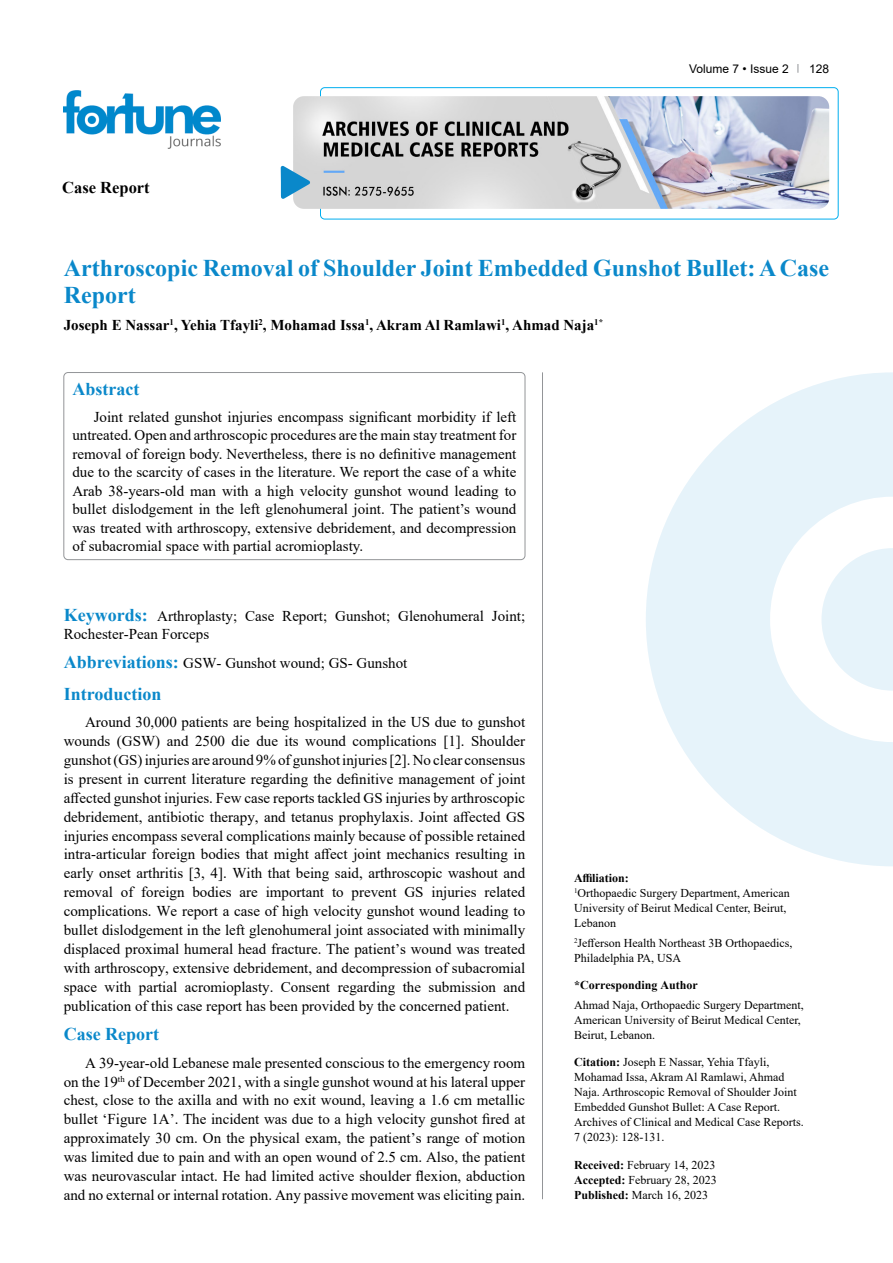
<style>
.page{position:relative;width:893px;height:1263px;background:#fff}
.page>*{position:absolute;margin:0;border:0;box-sizing:border-box;transform-origin:0 0}
.t1{font:700 24px/27px "Times New Roman";color:#0a88ca}
.t2{font:700 18px "Times New Roman";color:#0a88ca}
.t3{font:700 16.5px "Times New Roman";color:#000}
.t4{font:15px/18.9px "Times New Roman";color:#000;text-align:justify}
.t5{font:700 15px "Times New Roman";color:#000}
.t6{font:12px/15px "Times New Roman";color:#000}
.t7{font:700 12px "Times New Roman";color:#000}
.t8{font:12px "Arial";color:#000}
.s1{font-weight:700;font-size:18px;color:#0a88ca}
.s2{font-weight:700}
</style>
<div class="page">
<div style="left:320px;top:87px;width:518px;height:132px;border:1px solid #00aeef;border-radius:4px"></div>
<img style="left:64px;top:90px;width:157px;height:59px">
<img style="left:293px;top:96px;width:536px;height:113px">
<svg style="left:281px;top:166px;width:29px;height:33px"></svg>
<hr style="left:542px;top:372px;width:1px;height:827px;background:#939598">
<svg style="left:646px;top:372px;width:247px;height:494px;fill:#e6f3fa"></svg>
<svg style="left:821px;top:548px;width:72px;height:143px"></svg>
<div style="left:64px;top:372px;width:461px;height:188px;border:1px solid #939598;border-radius:4px"></div>
<p class="t3" style="left:62px;top:175px;width:89px">Case Report</p>
<p class="t8" style="left:689px;top:60px;width:101px">Volume 7 • Issue 2</p>
<p class="t8" style="left:809px;top:60px;width:22px">128</p>
<h1 class="t1" style="left:64px;top:254px;width:767px">Arthroscopic Removal of Shoulder Joint Embedded Gunshot Bullet: A Case<br>Report</h1>
<p class="t5" style="left:64px;top:314px;width:541px">Joseph E Nassar<sup>1</sup>, Yehia Tfayli<sup>2</sup>, Mohamad Issa<sup>1</sup>, Akram Al Ramlawi<sup>1</sup>, Ahmad Naja<sup>1*</sup></p>
<p class="t2" style="left:72px;top:376px;width:68px">Abstract</p>
<p class="t4" style="left:72px;top:407px;width:445px;line-height:18.5px;text-indent:21px">Joint related gunshot injuries encompass significant morbidity if left untreated. Open and arthroscopic procedures are the main stay treatment for removal of foreign body. Nevertheless, there is no definitive management due to the scarcity of cases in the literature. We report the case of a white Arab 38-years-old man with a high velocity gunshot wound leading to bullet dislodgement in the left glenohumeral joint. The patient’s wound was treated with arthroscopy, extensive debridement, and decompression of subacromial space with partial acromioplasty.</p>
<p class="t4" style="left:64px;top:606px;width:463px;line-height:18.5px"><span class="s1">Keywords:</span> Arthroplasty; Case Report; Gunshot; Glenohumeral Joint;<br>Rochester-Pean Forceps</p>
<p class="t4" style="left:64px;top:653px;width:345px"><span class="s1">Abbreviations:</span> GSW- Gunshot wound; GS- Gunshot</p>
<p class="t2" style="left:64px;top:681px;width:99px">Introduction</p>
<p class="t4" style="left:64px;top:712px;width:463px;text-indent:21px">Around 30,000 patients are being hospitalized in the US due to gunshot wounds (GSW) and 2500 die due its wound complications [1]. Shoulder gunshot (GS) injuries are around 9% of gunshot injuries [2]. No clear consensus is present in current literature regarding the definitive management of joint affected gunshot injuries. Few case reports tackled GS injuries by arthroscopic debridement, antibiotic therapy, and tetanus prophylaxis. Joint affected GS injuries encompass several complications mainly because of possible retained intra-articular foreign bodies that might affect joint mechanics resulting in early onset arthritis [3, 4]. With that being said, arthroscopic washout and removal of foreign bodies are important to prevent GS injuries related complications. We report a case of high velocity gunshot wound leading to bullet dislodgement in the left glenohumeral joint associated with minimally displaced proximal humeral head fracture. The patient’s wound was treated with arthroscopy, extensive debridement, and decompression of subacromial space with partial acromioplasty. Consent regarding the submission and publication of this case report has been provided by the concerned patient.</p>
<p class="t2" style="left:64px;top:1021px;width:97px">Case Report</p>
<p class="t4" style="left:64px;top:1053px;width:463px;text-indent:21px">A 39-year-old Lebanese male presented conscious to the emergency room on the 19<sup>th</sup> of December 2021, with a single gunshot wound at his lateral upper chest, close to the axilla and with no exit wound, leaving a 1.6 cm metallic bullet ‘Figure 1A’. The incident was due to a high velocity gunshot fired at approximately 30 cm. On the physical exam, the patient’s range of motion was limited due to pain and with an open wound of 2.5 cm. Also, the patient was neurovascular intact. He had limited active shoulder flexion, abduction and no external or internal rotation. Any passive movement was eliciting pain.</p>
<p class="t6" style="left:574px;top:870px;width:217px"><span class="s2">Affiliation:<br></span><sup>1</sup>Orthopaedic Surgery Department, American<br>University of Beirut Medical Center, Beirut,<br>Lebanon</p>
<p class="t6" style="left:574px;top:935px;width:220px"><sup>2</sup>Jefferson Health Northeast 3B Orthopaedics,<br>Philadelphia PA, USA</p>
<p class="t7" style="left:574px;top:977px;width:125px">*Corresponding Author</p>
<p class="t6" style="left:574px;top:997px;width:231px">Ahmad Naja, Orthopaedic Surgery Department,<br>American University of Beirut Medical Center,<br>Beirut, Lebanon.</p>
<p class="t6" style="left:574px;top:1054px;width:231px"><span class="s2">Citation:</span> Joseph E Nassar, Yehia Tfayli, Mohamad Issa, Akram Al Ramlawi, Ahmad Naja. Arthroscopic Removal of Shoulder Joint Embedded Gunshot Bullet: A Case Report.<br>Archives of Clinical and Medical Case Reports.<br>7 (2023): 128-131.</p>
<p class="t6" style="left:574px;top:1157px;width:144px;text-align:justify"><span class="s2">Received:</span> February 14, 2023<br><span class="s2">Accepted:</span> February 28, 2023<br><span class="s2">Published:</span> March 16, 2023</p>
</div>
